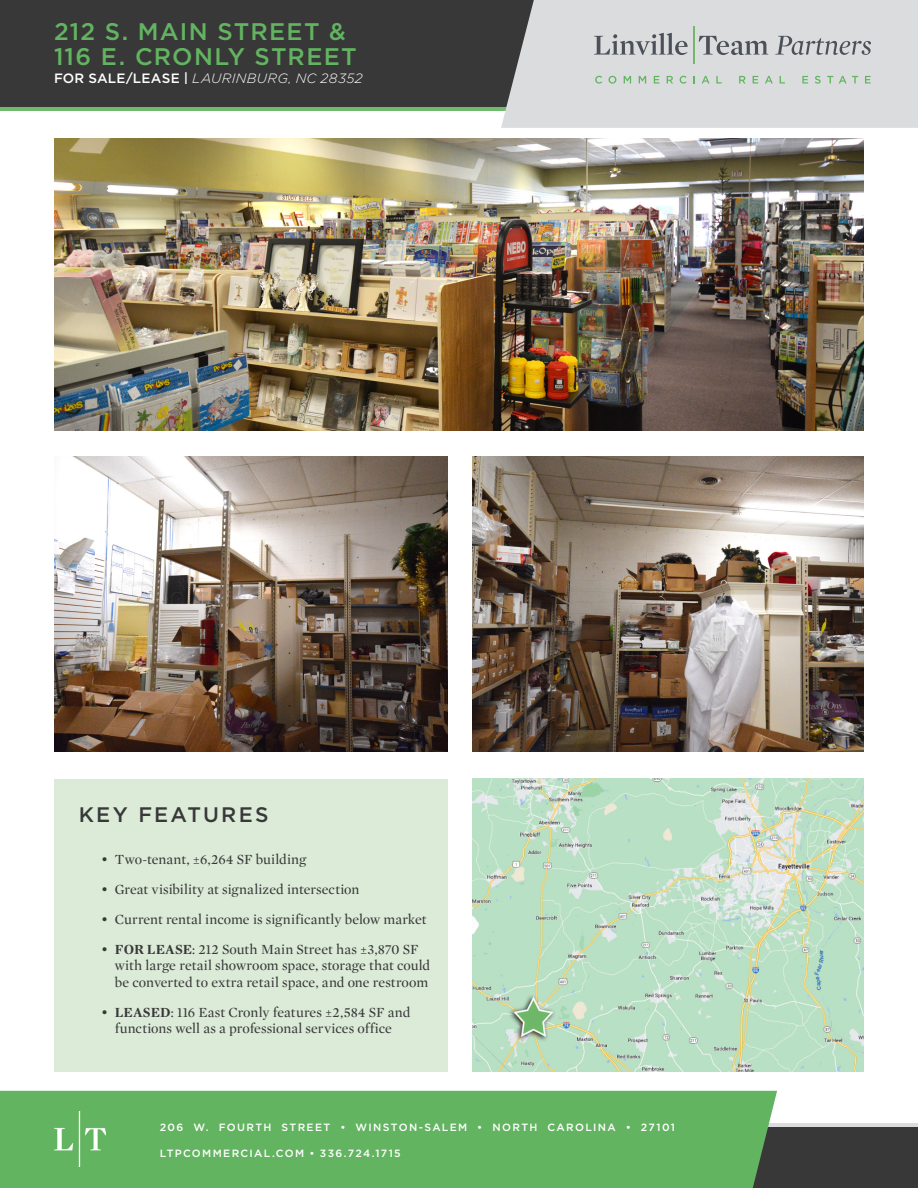
<style>
.page{position:relative;width:918px;height:1188px;background:#fff}
.page>*{position:absolute;margin:0;border:0;box-sizing:border-box;transform-origin:0 0}
.t1{font:500 24px/25.5px "Gotham";letter-spacing:.05em;color:#63b461}
.t2{font:500 21px "Gotham";letter-spacing:.105em;color:#383839}
.t3{font:14.25px/16.5px "Mercury Display";color:#383839}
.t4{font:italic 300 13.5px "Gotham";letter-spacing:.025em;color:#fff}
.t5{font:500 10.5px "Gotham";letter-spacing:.125em;color:#fff}
.s1{font-weight:500;font-style:normal}
.s2{font-size:15px}
.s3{font-weight:700}
</style>
<div class="page">
<div style="left:0;top:1123px;width:918px;height:65px;background:#383839"></div>
<div style="left:0;top:0;width:918px;height:110px;background:#383839"></div>
<hr style="left:0;top:107px;width:918px;height:3px;background:#71b96c">
<div style="left:501px;top:0;width:417px;height:128px;background:#dbdcde"></div>
<svg style="left:594px;top:33px;width:94px;height:22px;background:#b1b3b7"></svg>
<hr style="left:693px;top:26px;width:1px;height:38px;background:#73b86a">
<svg style="left:699px;top:36px;width:69px;height:19px"></svg>
<svg style="left:775px;top:36px;width:96px;height:19px;background:#b5b7ba"></svg>
<svg style="left:595px;top:76px;width:7px;height:8px"></svg>
<svg style="left:608px;top:76px;width:8px;height:8px"></svg>
<svg style="left:624px;top:76px;width:7px;height:8px"></svg>
<svg style="left:639px;top:76px;width:7px;height:8px"></svg>
<svg style="left:654px;top:76px;width:5px;height:8px"></svg>
<svg style="left:667px;top:76px;width:6px;height:8px"></svg>
<svg style="left:680px;top:76px;width:7px;height:8px"></svg>
<svg style="left:693px;top:76px;width:2px;height:8px"></svg>
<svg style="left:702px;top:76px;width:8px;height:8px"></svg>
<svg style="left:716px;top:76px;width:6px;height:8px"></svg>
<svg style="left:739px;top:76px;width:7px;height:8px"></svg>
<svg style="left:753px;top:76px;width:5px;height:8px"></svg>
<svg style="left:765px;top:76px;width:8px;height:8px"></svg>
<svg style="left:780px;top:76px;width:5px;height:8px"></svg>
<svg style="left:802px;top:76px;width:6px;height:8px"></svg>
<svg style="left:815px;top:76px;width:6px;height:8px"></svg>
<svg style="left:827px;top:76px;width:6px;height:8px"></svg>
<svg style="left:839px;top:76px;width:19px;height:8px"></svg>
<svg style="left:865px;top:76px;width:6px;height:8px"></svg>
<hr style="left:0;top:1123px;width:918px;height:3px;background:#dbdcde">
<div style="left:0;top:1091px;width:777px;height:97px;background:#63b461"></div>
<img style="left:54px;top:1112px;width:52px;height:55px">
<div style="left:54px;top:779px;width:393px;height:292px;background:#dcebd8"></div>
<img style="left:472px;top:779px;width:392px;height:292px">
<img style="left:54px;top:457px;width:393px;height:294px">
<img style="left:54px;top:138px;width:810px;height:293px">
<img style="left:472px;top:457px;width:392px;height:294px">
<h1 class="t1" style="left:54px;top:18px;width:304px">212 S. MAIN STREET &amp;<br>116 E. CRONLY STREET</h1>
<p class="t4" style="left:54px;top:70px;width:310px"><span class="s1">FOR SALE/LEASE |</span> LAURINBURG, NC 28352</p>
<p class="t2" style="left:79px;top:801px;width:191px">KEY FEATURES</p>
<p class="t3" style="left:101px;top:850px;width:206px"><span class="s2">•</span> Two-tenant, ±6,264 SF building</p>
<p class="t3" style="left:101px;top:880px;width:260px"><span class="s2">•</span> Great visibility at signalized intersection</p>
<p class="t3" style="left:101px;top:910px;width:327px"><span class="s2">•</span> Current rental income is significantly below market</p>
<p class="t3" style="left:115px;top:940px;width:317px;text-indent:-14px"><span class="s2">•</span> <span class="s3">FOR LEASE</span>: 212 South Main Street has ±3,870 SF with large retail showroom space, storage that could be converted to extra retail space, and one restroom</p>
<p class="t3" style="left:101px;top:1003px;width:311px;text-align:center"><span class="s2">•</span> <span class="s3">LEASED</span>: 116 East Cronly features ±2,584 SF and functions well as a professional services office</p>
<p class="t5" style="left:160px;top:1120px;width:517px">206 W. FOURTH STREET • WINSTON-SALEM • NORTH CAROLINA • 27101</p>
<p class="t5" style="left:160px;top:1146px;width:243px">LTPCOMMERCIAL.COM • 336.724.1715</p>
</div>
